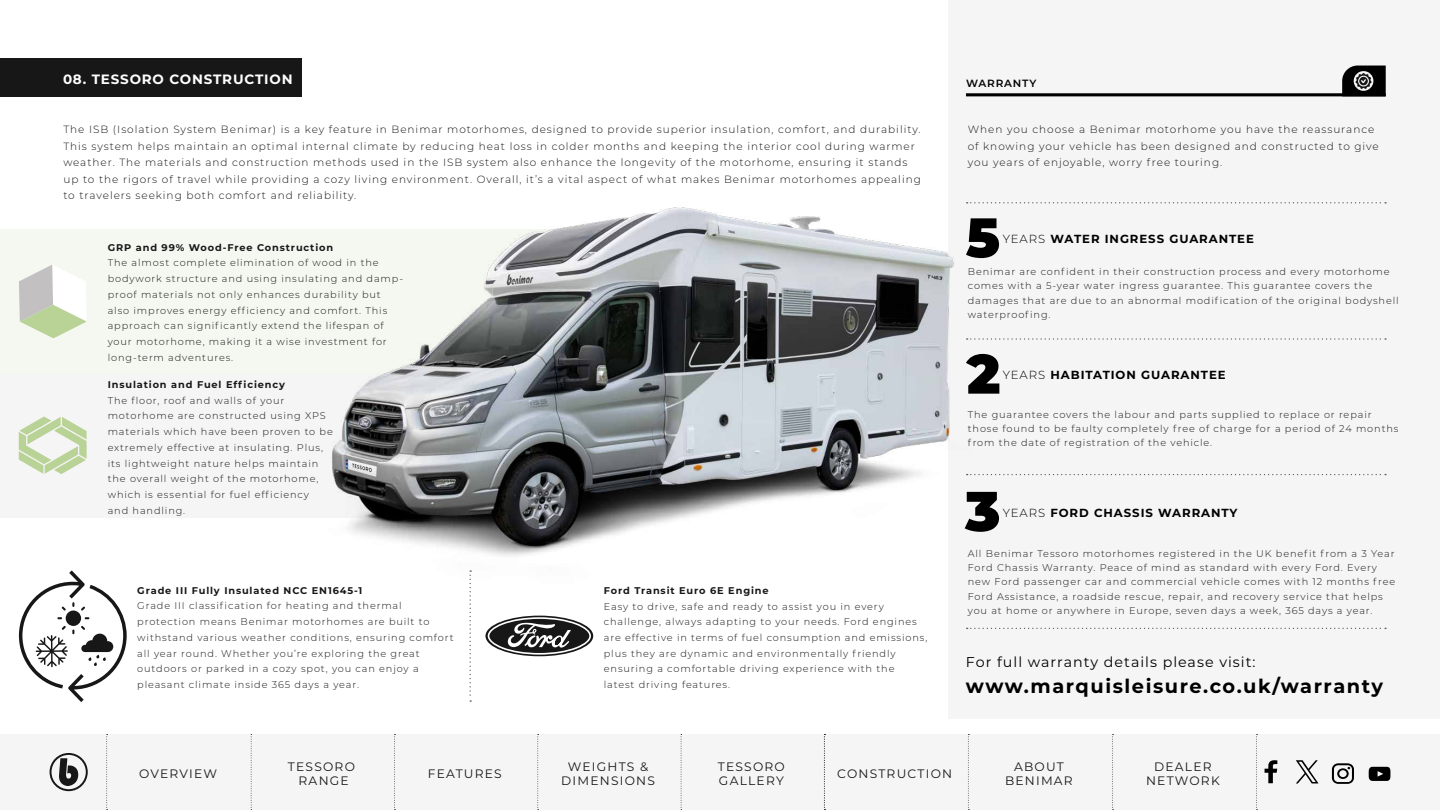
<style>
.page{position:relative;width:1440px;height:810px;background:#fff}
.page>*{position:absolute;margin:0;border:0;box-sizing:border-box;transform-origin:0 0}
.t1{font:700 19.35px "Montserrat";letter-spacing:.08em;color:#000}
.t2{font:14.25px "Montserrat";letter-spacing:.07em;color:#000}
.t3{font:700 13.5px "Montserrat";letter-spacing:.06em;color:#fff}
.t4{font:12.23px/14.7px "Montserrat";letter-spacing:.1em;color:#171717;text-align:center}
.t5{font:700 11.7px "Montserrat";letter-spacing:.08em;color:#000}
.t6{font:300 10.5px/16.5px "Montserrat";letter-spacing:.09em;color:#171717}
.t7{font:600 10.5px "Montserrat";letter-spacing:.08em;color:#000}
.t8{font:300 9.75px/15.8px "Montserrat";letter-spacing:.09em;color:#171717}
.t9{font:700 9.75px "Montserrat";letter-spacing:.09em;color:#171717}
.s1{font-weight:300}
</style>
<div class="page">
<div style="left:0;top:734px;width:1440px;height:76px;background:#f5f5f5"></div>
<svg style="left:58px;top:758px;width:21px;height:28px"></svg>
<div style="left:50px;top:753px;width:38px;height:38px;border:2px solid #171717;border-radius:50%"></div>
<svg style="left:106px;top:734px;width:2px;height:76px"></svg>
<svg style="left:251px;top:734px;width:1px;height:76px"></svg>
<svg style="left:394px;top:734px;width:1px;height:76px"></svg>
<svg style="left:537px;top:734px;width:2px;height:76px"></svg>
<svg style="left:681px;top:734px;width:1px;height:76px"></svg>
<svg style="left:1369px;top:767px;width:21px;height:14px"></svg>
<svg style="left:1332px;top:763px;width:22px;height:21px"></svg>
<svg style="left:1265px;top:760px;width:12px;height:23px"></svg>
<svg style="left:1296px;top:760px;width:23px;height:24px"></svg>
<svg style="left:824px;top:734px;width:1px;height:76px"></svg>
<svg style="left:968px;top:734px;width:1px;height:76px"></svg>
<svg style="left:1112px;top:734px;width:2px;height:76px"></svg>
<svg style="left:1256px;top:734px;width:2px;height:76px"></svg>
<div style="left:0;top:373px;width:535px;height:145px;background:#f5f5f5"></div>
<div style="left:0;top:229px;width:655px;height:145px;background:#f5f8f1"></div>
<svg style="left:22px;top:306px;width:63px;height:31px"></svg>
<div style="left:21px;top:305px;width:65px;height:33px;border:2px solid #b9d296;border-radius:50%"></div>
<svg style="left:19px;top:265px;width:68px;height:57px"></svg>
<div style="left:948px;top:0;width:492px;height:718px;background:#f5f5f5"></div>
<div style="left:0;top:58px;width:302px;height:38px;background:#171717"></div>
<svg style="left:988px;top:218px;width:11px;height:40px"></svg>
<hr style="left:966px;top:93px;width:420px;height:3px;background:#000">
<svg style="left:1342px;top:66px;width:44px;height:30px"></svg>
<svg style="left:990px;top:202px;width:396px;height:1px"></svg>
<svg style="left:991px;top:338px;width:395px;height:2px"></svg>
<svg style="left:990px;top:474px;width:396px;height:1px"></svg>
<svg style="left:988px;top:354px;width:11px;height:40px"></svg>
<svg style="left:967px;top:628px;width:419px;height:1px"></svg>
<svg style="left:19px;top:570px;width:108px;height:132px"></svg>
<svg style="left:19px;top:416px;width:68px;height:58px"></svg>
<svg style="left:469px;top:600px;width:2px;height:102px"></svg>
<svg style="left:988px;top:492px;width:11px;height:39px"></svg>
<svg style="left:485px;top:616px;width:108px;height:40px"></svg>
<img style="left:332px;top:202px;width:656px;height:398px">
<h3 class="t3" style="left:63px;top:69px;width:231px">08. TESSORO CONSTRUCTION</h3>
<p class="t6" style="left:63px;top:121px;width:859px">The ISB (Isolation System Benimar) is a key feature in Benimar motorhomes, designed to provide superior insulation, comfort, and durability.<br>This system helps maintain an optimal internal climate by reducing heat loss in colder months and keeping the interior cool during warmer weather. The materials and construction methods used in the ISB system also enhance the longevity of the motorhome, ensuring it stands up to the rigors of travel while providing a cozy living environment. Overall, it’s a vital aspect of what makes Benimar motorhomes appealing to travelers seeking both comfort and reliability.</p>
<p class="t9" style="left:108px;top:240px;width:227px">GRP and 99% Wood-Free Construction</p>
<p class="t8" style="left:108px;top:255px;width:297px">The almost complete elimination of wood in the bodywork structure and using insulating and damp&shy;proof materials not only enhances durability but also improves energy efficiency and comfort. This approach can significantly extend the lifespan of your motorhome, making it a wise investment for long-term adventures.</p>
<p class="t9" style="left:108px;top:377px;width:179px">Insulation and Fuel Efficiency</p>
<p class="t8" style="left:108px;top:392px;width:227px">The floor, roof and walls of your motorhome are constructed using XPS materials which have been proven to be extremely effective at insulating. Plus, its lightweight nature helps maintain the overall weight of the motorhome, which is essential for fuel efficiency<br>and handling.</p>
<p class="t9" style="left:137px;top:583px;width:227px">Grade III Fully Insulated NCC EN1645-1</p>
<p class="t8" style="left:137px;top:598px;width:318px">Grade III classification for heating and thermal protection means Benimar motorhomes are built to withstand various weather conditions, ensuring comfort all year round. Whether you’re exploring the great outdoors or parked in a cozy spot, you can enjoy a pleasant climate inside 365 days a year.</p>
<p class="t9" style="left:604px;top:583px;width:166px">Ford Transit Euro 6E Engine</p>
<p class="t8" style="left:604px;top:598px;width:325px">Easy to drive, safe and ready to assist you in every challenge, always adapting to your needs. Ford engines are effective in terms of fuel consumption and emissions, plus they are dynamic and environmentally friendly ensuring a comfortable driving experience with the latest driving features.</p>
<p class="t7" style="left:966px;top:76px;width:72px">WARRANTY</p>
<p class="t6" style="left:968px;top:121px;width:413px">When you choose a Benimar motorhome you have the reassurance of knowing your vehicle has been designed and constructed to give you years of enjoyable, worry free touring.</p>
<p class="t5" style="left:1003px;top:231px;width:253px"><span class="s1">YEARS</span> WATER INGRESS GUARANTEE</p>
<p class="t8" style="left:968px;top:264px;width:432px;line-height:14.2px">Benimar are confident in their construction process and every motorhome comes with a 5-year water ingress guarantee. This guarantee covers the damages that are due to an abnormal modification of the original bodyshell waterproofing.</p>
<p class="t5" style="left:1003px;top:366px;width:224px"><span class="s1">YEARS</span> HABITATION GUARANTEE</p>
<p class="t8" style="left:968px;top:407px;width:432px;line-height:14.2px">The guarantee covers the labour and parts supplied to replace or repair those found to be faulty completely free of charge for a period of 24 months from the date of registration of the vehicle.</p>
<p class="t5" style="left:1003px;top:504px;width:236px"><span class="s1">YEARS</span> FORD CHASSIS WARRANTY</p>
<p class="t8" style="left:968px;top:546px;width:429px;line-height:14.2px">All Benimar Tessoro motorhomes registered in the UK benefit from a 3 Year Ford Chassis Warranty. Peace of mind as standard with every Ford. Every new Ford passenger car and commercial vehicle comes with 12 months free Ford Assistance, a roadside rescue, repair, and recovery service that helps you at home or anywhere in Europe, seven days a week, 365 days a year.</p>
<h2 class="t2" style="left:966px;top:652px;width:291px">For full warranty details please visit:</h2>
<h1 class="t1" style="left:966px;top:672px;width:419px">www.marquisleisure.co.uk/warranty</h1>
<p class="t4" style="left:139px;top:766px;width:79px">OVERVIEW</p>
<p class="t4" style="left:288px;top:759px;width:69px">TESSORO<br>RANGE</p>
<p class="t4" style="left:428px;top:766px;width:76px">FEATURES</p>
<p class="t4" style="left:561px;top:759px;width:95px">WEIGHTS &amp;<br>DIMENSIONS</p>
<p class="t4" style="left:718px;top:759px;width:69px;text-align:left">TESSORO<br>GALLERY</p>
<p class="t4" style="left:837px;top:766px;width:117px">CONSTRUCTION</p>
<p class="t4" style="left:1005px;top:759px;width:69px">ABOUT<br>BENIMAR</p>
<p class="t4" style="left:1146px;top:759px;width:75px">DEALER<br>NETWORK</p>
</div>
